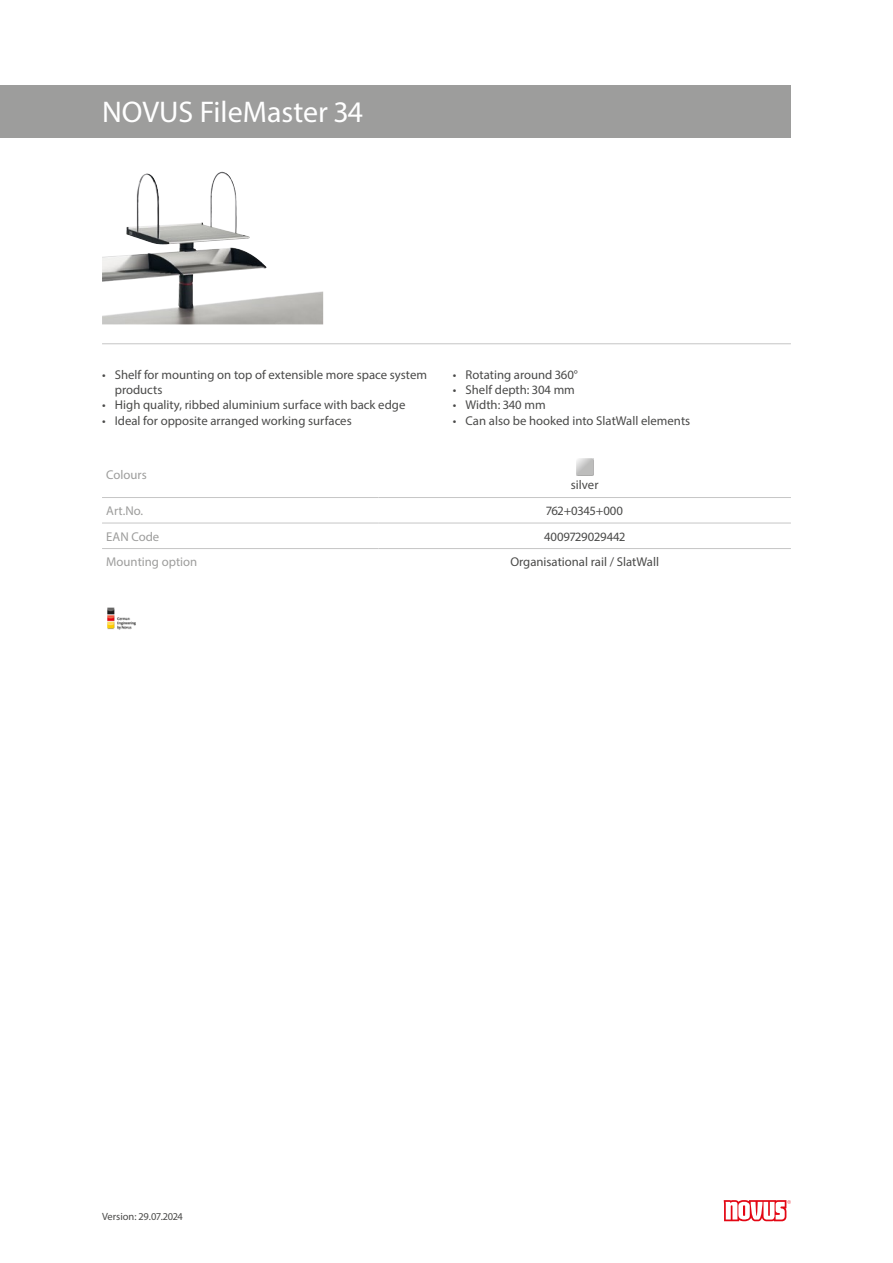
<style>
.page{position:relative;width:893px;height:1263px;background:#fff}
.page>*{position:absolute;margin:0;border:0;box-sizing:border-box;transform-origin:0 0}
.Produktname{font:30px "Myriad Pro";color:#fff}
.Produkttabelle_Zentr{font:12.75px/15.3px "Myriad Pro";color:#4a4a49}
.Produkttabelle_Links{font:12.75px "Myriad Pro";color:#9d9d9c}
.Farbildtext{font:12.75px "Myriad Pro";color:#4a4a49}
.t1{font:10.5px "Myriad Pro";color:#4a4a49}
</style>
<div class="page">
<img style="left:151px;top:172px;width:69px;height:54px">
<hr style="left:102px;top:343px;width:689px;height:1px;background:#c6c6c6">
<img style="left:107px;top:607px;width:29px;height:23px">
<svg style="left:724px;top:1200px;width:67px;height:21px"></svg>
<div style="left:0;top:85px;width:791px;height:53px;background:#9d9d9c"></div>
<hr style="left:102px;top:497px;width:276px;height:1px;background:#c6c6c6">
<hr style="left:378px;top:497px;width:413px;height:1px;background:#c6c6c6">
<hr style="left:102px;top:523px;width:276px;height:1px;background:#c6c6c6">
<hr style="left:378px;top:523px;width:413px;height:1px;background:#c6c6c6">
<hr style="left:102px;top:548px;width:276px;height:1px;background:#c6c6c6">
<hr style="left:378px;top:548px;width:413px;height:1px;background:#c6c6c6">
<img style="left:576px;top:459px;width:17px;height:17px">
<p class="Produktname" style="left:102px;top:94px;width:262px">NOVUS FileMaster 34</p>
<p class="Produkttabelle_Zentr" style="left:115px;top:367px;width:314px;text-indent:-13px">• Shelf for mounting on top of extensible more space system products</p>
<p class="Produkttabelle_Zentr" style="left:102px;top:397px;width:305px">• High quality, ribbed aluminium surface with back edge</p>
<p class="Produkttabelle_Zentr" style="left:102px;top:413px;width:251px">• Ideal for opposite arranged working surfaces</p>
<p class="Produkttabelle_Links" style="left:106px;top:467px;width:42px">Colours</p>
<p class="Produkttabelle_Zentr" style="left:453px;top:367px;width:127px">• Rotating around 360°</p>
<p class="Produkttabelle_Zentr" style="left:453px;top:382px;width:124px">• Shelf depth: 304 mm</p>
<p class="Produkttabelle_Zentr" style="left:453px;top:397px;width:94px">• Width: 340 mm</p>
<p class="Produkttabelle_Zentr" style="left:453px;top:413px;width:239px">• Can also be hooked into SlatWall elements</p>
<p class="Farbildtext" style="left:571px;top:477px;width:29px">silver</p>
<p class="Produkttabelle_Links" style="left:106px;top:503px;width:38px">Art.No.</p>
<p class="Produkttabelle_Zentr" style="left:546px;top:503px;width:78px">762+0345+000</p>
<p class="Produkttabelle_Links" style="left:106px;top:528px;width:55px">EAN Code</p>
<p class="Produkttabelle_Zentr" style="left:544px;top:528px;width:83px">4009729029442</p>
<p class="Produkttabelle_Links" style="left:106px;top:554px;width:93px">Mounting option</p>
<p class="Produkttabelle_Zentr" style="left:510px;top:554px;width:150px">Organisational rail / SlatWall</p>
<p class="t1" style="left:102px;top:1210px;width:82px">Version: 29.07.2024</p>
</div>
